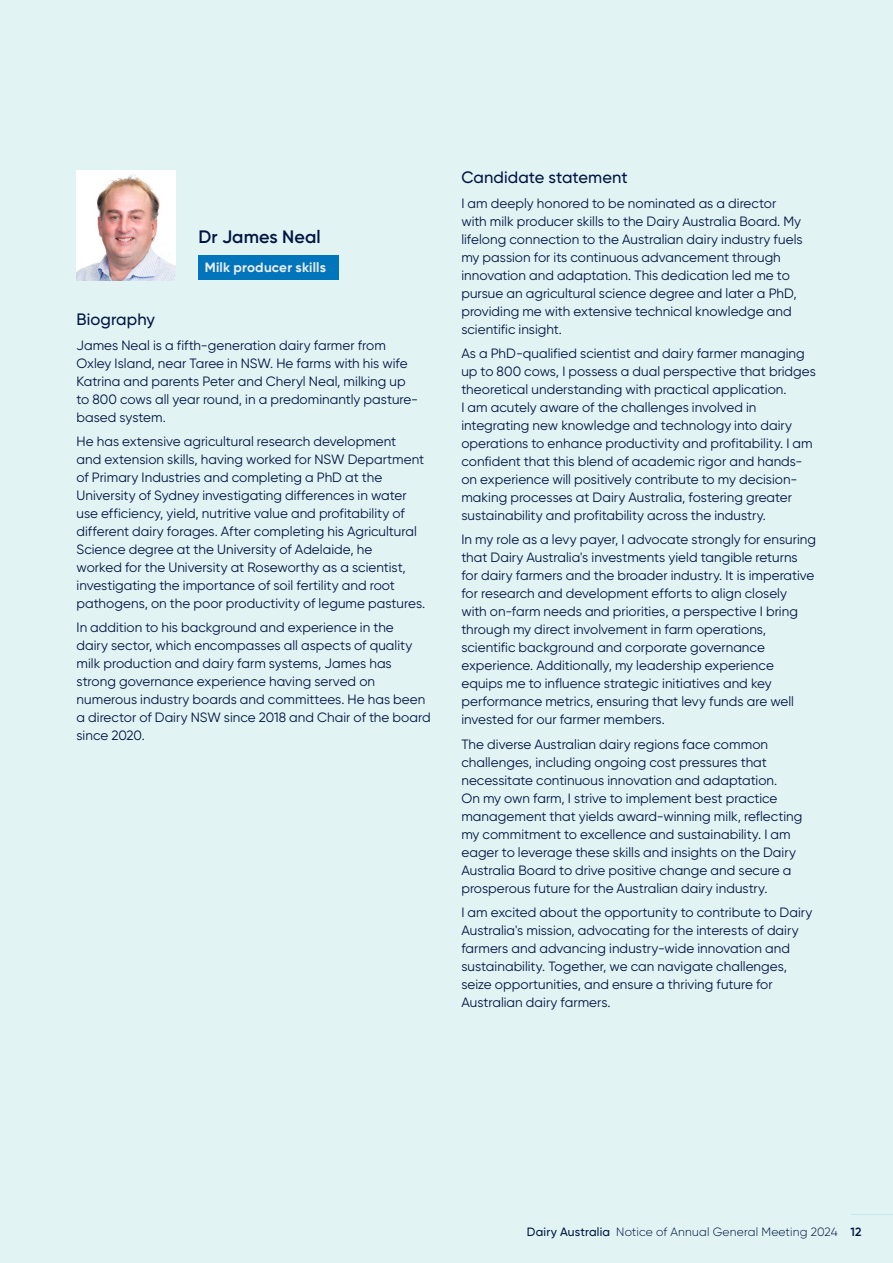
<style>
.page{position:relative;width:893px;height:1263px;background:#e2f3f4}
.page>*{position:absolute;margin:0;border:0;box-sizing:border-box;transform-origin:0 0}
.t1{font:600 18px "Gilroy";color:#001541}
.t2{font:500 16.5px "Gilroy";letter-spacing:.005em;color:#001541}
.t3{font:13.5px/18px "Gilroy";letter-spacing:.005em;color:#001541}
.t4{font:700 13.5px "Gilroy";letter-spacing:.015em;color:#ecedec}
.t5{font:300 12px "Gilroy";letter-spacing:.015em;color:#001541}
.s1{font-weight:500}
.s2{font-weight:600}
</style>
<div class="page">
<img style="left:77px;top:170px;width:98px;height:111px">
<div style="left:198px;top:256px;width:141px;height:24px;background:#0075bc"></div>
<hr style="left:850px;top:1214px;width:43px;height:1px;background:#c9e9eb">
<h1 class="t1" style="left:198px;top:225px;width:124px">Dr James Neal</h1>
<p class="t4" style="left:205px;top:259px;width:123px">Milk producer skills</p>
<p class="t2" style="left:77px;top:309px;width:80px">Biography</p>
<p class="t3" style="left:77px;top:336px;width:343px">James Neal is a fifth-generation dairy farmer from Oxley Island, near Taree in NSW. He farms with his wife Katrina and parents Peter and Cheryl Neal, milking up to 800 cows all year round, in a predominantly pasture&shy;based system.</p>
<p class="t3" style="left:77px;top:432px;width:350px">He has extensive agricultural research development<br>and extension skills, having worked for NSW Department of Primary Industries and completing a PhD at the University of Sydney investigating differences in water use efficiency, yield, nutritive value and profitability of different dairy forages. After completing his Agricultural Science degree at the University of Adelaide, he<br>worked for the University at Roseworthy as a scientist, investigating the importance of soil fertility and root pathogens, on the poor productivity of legume pastures.</p>
<p class="t3" style="left:77px;top:618px;width:356px">In addition to his background and experience in the<br>dairy sector, which encompasses all aspects of quality milk production and dairy farm systems, James has strong governance experience having served on numerous industry boards and committees. He has been a director of Dairy NSW since 2018 and Chair of the board since 2020.</p>
<p class="t2" style="left:461px;top:167px;width:168px">Candidate statement</p>
<p class="t3" style="left:461px;top:194px;width:343px">I am deeply honored to be nominated as a director with milk producer skills to the Dairy Australia Board. My lifelong connection to the Australian dairy industry fuels my passion for its continuous advancement through innovation and adaptation. This dedication led me to pursue an agricultural science degree and later a PhD, providing me with extensive technical knowledge and scientific insight.</p>
<p class="t3" style="left:461px;top:344px;width:356px">As a PhD-qualified scientist and dairy farmer managing up to 800 cows, I possess a dual perspective that bridges theoretical understanding with practical application.<br>I am acutely aware of the challenges involved in integrating new knowledge and technology into dairy operations to enhance productivity and profitability. I am confident that this blend of academic rigor and hands&shy;on experience will positively contribute to my decision&shy;making processes at Dairy Australia, fostering greater sustainability and profitability across the industry.</p>
<p class="t3" style="left:461px;top:530px;width:356px">In my role as a levy payer, I advocate strongly for ensuring that Dairy Australia's investments yield tangible returns for dairy farmers and the broader industry. It is imperative for research and development efforts to align closely<br>with on-farm needs and priorities, a perspective I bring through my direct involvement in farm operations, scientific background and corporate governance experience. Additionally, my leadership experience equips me to influence strategic initiatives and key performance metrics, ensuring that levy funds are well invested for our farmer members.</p>
<p class="t3" style="left:461px;top:735px;width:343px">The diverse Australian dairy regions face common challenges, including ongoing cost pressures that necessitate continuous innovation and adaptation.<br>On my own farm, I strive to implement best practice management that yields award-winning milk, reflecting my commitment to excellence and sustainability. I am eager to leverage these skills and insights on the Dairy Australia Board to drive positive change and secure a prosperous future for the Australian dairy industry.</p>
<p class="t3" style="left:461px;top:903px;width:352px">I am excited about the opportunity to contribute to Dairy Australia's mission, advocating for the interests of dairy farmers and advancing industry-wide innovation and sustainability. Together, we can navigate challenges, seize opportunities, and ensure a thriving future for Australian dairy farmers.</p>
<p class="t5" style="left:527px;top:1225px;width:336px"><span class="s1">Dairy Australia</span> Notice of Annual General Meeting 2024 <span class="s2">12</span></p>
</div>
